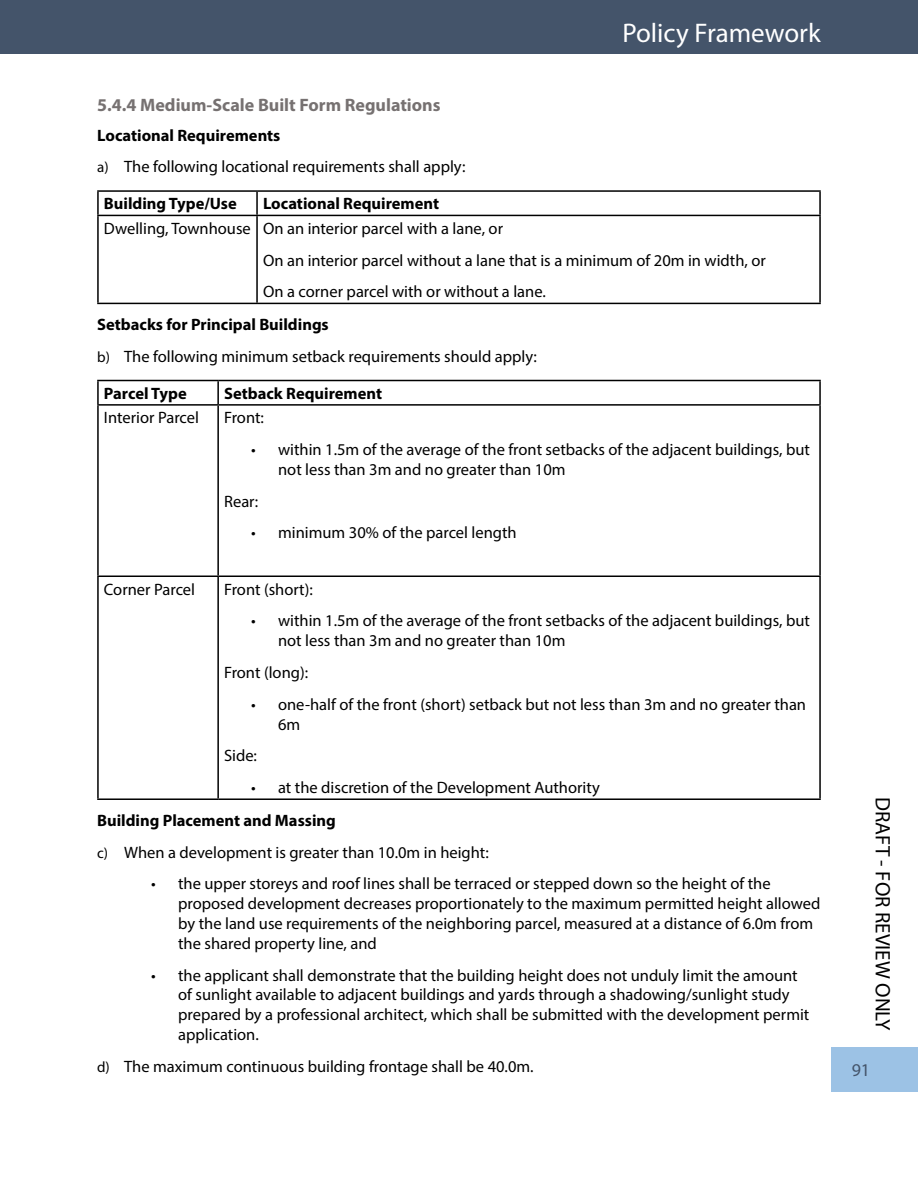
<style>
.page{position:relative;width:918px;height:1188px;background:#fff}
.page>*{position:absolute;margin:0;border:0;box-sizing:border-box;transform-origin:0 0}
.t1{font:27px "Myriad Pro";color:#fff}
.t2{font:21px "Myriad Pro";color:#000}
.t3{font:700 18px "Myriad Pro";color:#767171}
.t4{font:18px "Myriad Pro";color:#44546a}
.t5{font:16.5px/19.8px "Myriad Pro";color:#000}
.t6{font:700 16.5px "Myriad Pro";color:#000}
.s1{font-weight:700}
.s2{font-size:15px}
</style>
<div class="page">
<div style="left:832px;top:1047px;width:86px;height:45px;background:#9cc2e5"></div>
<hr style="left:97px;top:190px;width:160px;height:2px;background:#000">
<hr style="left:97px;top:192px;width:2px;height:23px;background:#000">
<hr style="left:257px;top:190px;width:564px;height:2px;background:#000">
<hr style="left:256px;top:192px;width:2px;height:23px;background:#000">
<hr style="left:819px;top:192px;width:2px;height:23px;background:#000">
<hr style="left:97px;top:215px;width:160px;height:1px;background:#000">
<hr style="left:97px;top:216px;width:2px;height:87px;background:#000">
<hr style="left:257px;top:215px;width:564px;height:1px;background:#000">
<hr style="left:256px;top:216px;width:2px;height:87px;background:#000">
<hr style="left:819px;top:216px;width:2px;height:87px;background:#000">
<hr style="left:97px;top:303px;width:160px;height:1px;background:#000">
<hr style="left:257px;top:303px;width:564px;height:1px;background:#000">
<hr style="left:97px;top:380px;width:121px;height:1px;background:#000">
<hr style="left:97px;top:381px;width:2px;height:23px;background:#000">
<hr style="left:218px;top:380px;width:603px;height:1px;background:#000">
<hr style="left:217px;top:381px;width:2px;height:23px;background:#000">
<hr style="left:819px;top:381px;width:2px;height:23px;background:#000">
<hr style="left:97px;top:404px;width:121px;height:2px;background:#000">
<hr style="left:97px;top:406px;width:2px;height:170px;background:#000">
<hr style="left:218px;top:404px;width:603px;height:2px;background:#000">
<hr style="left:217px;top:406px;width:2px;height:170px;background:#000">
<hr style="left:819px;top:406px;width:2px;height:170px;background:#000">
<hr style="left:97px;top:576px;width:121px;height:1px;background:#000">
<hr style="left:97px;top:577px;width:2px;height:221px;background:#000">
<hr style="left:218px;top:576px;width:603px;height:1px;background:#000">
<hr style="left:217px;top:577px;width:2px;height:221px;background:#000">
<hr style="left:819px;top:577px;width:2px;height:221px;background:#000">
<hr style="left:97px;top:798px;width:121px;height:2px;background:#000">
<hr style="left:218px;top:798px;width:603px;height:2px;background:#000">
<div style="left:0;top:0;width:918px;height:54px;background:#44546a"></div>
<h1 class="t1" style="left:622px;top:16px;width:200px">Policy Framework</h1>
<p class="t3" style="left:97px;top:93px;width:345px">5.4.4 Medium-Scale Built Form Regulations</p>
<p class="t5" style="left:97px;top:119px;width:370px;line-height:31.8px"><span class="s1">Locational Requirements<br></span><span class="s2">a)</span> The following locational requirements shall apply:</p>
<p class="t6" style="left:104px;top:193px;width:134px">Building Type/Use</p>
<p class="t6" style="left:263px;top:193px;width:178px">Locational Requirement</p>
<p class="t5" style="left:263px;top:212px;width:504px;line-height:31.8px;text-indent:-159px">Dwelling, Townhouse On an interior parcel with a lane, or<br>On an interior parcel without a lane that is a minimum of 20m in width, or<br>On a corner parcel with or without a lane.</p>
<p class="t5" style="left:97px;top:308px;width:441px;line-height:31.8px"><span class="s1">Setbacks for Principal Buildings<br></span><span class="s2">b)</span> The following minimum setback requirements should apply:</p>
<p class="t6" style="left:104px;top:383px;width:84px">Parcel Type</p>
<p class="t6" style="left:224px;top:383px;width:159px">Setback Requirement</p>
<p class="t5" style="left:104px;top:408px;width:97px">Interior Parcel</p>
<p class="t5" style="left:224px;top:408px;width:41px">Front:</p>
<p class="t5" style="left:278px;top:439px;width:533px;text-indent:-27px">• within 1.5m of the average of the front setbacks of the adjacent buildings, but not less than 3m and no greater than 10m</p>
<p class="t5" style="left:224px;top:491px;width:36px">Rear:</p>
<p class="t5" style="left:251px;top:523px;width:267px">• minimum 30% of the parcel length</p>
<p class="t5" style="left:104px;top:579px;width:93px">Corner Parcel</p>
<p class="t5" style="left:224px;top:579px;width:90px">Front (short):</p>
<p class="t5" style="left:278px;top:611px;width:533px;text-indent:-27px">• within 1.5m of the average of the front setbacks of the adjacent buildings, but not less than 3m and no greater than 10m</p>
<p class="t5" style="left:224px;top:662px;width:86px">Front (long):</p>
<p class="t5" style="left:278px;top:694px;width:530px;text-indent:-27px">• one-half of the front (short) setback but not less than 3m and no greater than<br>6m</p>
<p class="t5" style="left:224px;top:746px;width:34px">Side:</p>
<p class="t5" style="left:251px;top:778px;width:350px">• at the discretion of the Development Authority</p>
<p class="t5" style="left:97px;top:804px;width:393px;line-height:31.8px"><span class="s1">Building Placement and Massing<br></span><span class="s2">c)</span> When a development is greater than 10.0m in height:</p>
<p class="t5" style="left:178px;top:874px;width:644px;text-indent:-27px">• the upper storeys and roof lines shall be terraced or stepped down so the height of the proposed development decreases proportionately to the maximum permitted height allowed by the land use requirements of the neighboring parcel, measured at a distance of 6.0m from the shared property line, and</p>
<p class="t5" style="left:178px;top:965px;width:633px;text-indent:-27px">• the applicant shall demonstrate that the building height does not unduly limit the amount of sunlight available to adjacent buildings and yards through a shadowing/sunlight study prepared by a professional architect, which shall be submitted with the development permit application.</p>
<p class="t5" style="left:97px;top:1056px;width:438px"><span class="s2">d)</span> The maximum continuous building frontage shall be 40.0m.</p>
<p class="t2" style="left:896px;top:797px;width:235px;rotate:90deg">DRAFT - FOR REVIEW ONLY</p>
<p class="t4" style="left:852px;top:1059px;width:20px">91</p>
</div>
